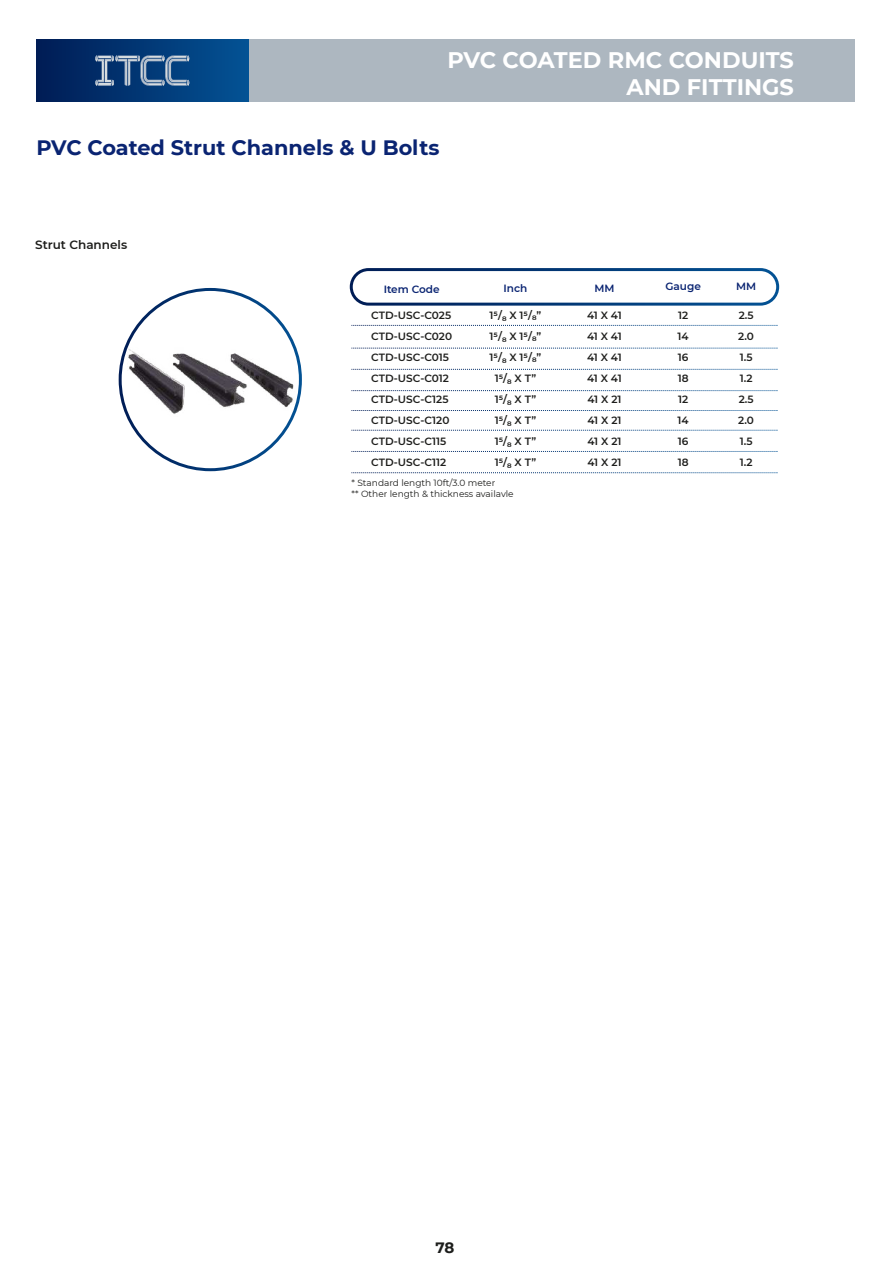
<style>
.page{position:relative;width:893px;height:1263px;background:#fff}
.page>*{position:absolute;margin:0;border:0;box-sizing:border-box;transform-origin:0 0}
.t1{font:700 22.5px/27px "Montserrat";color:#fff;text-align:right}
.t2{font:700 20.85px "Montserrat";color:#0a2472}
.t3{font:700 15px "Montserrat";color:#1d1e1c}
.t4{font:600 12px "Montserrat";color:#1d1d1b}
.t5{font:600 10.5px/21px "Montserrat";color:#1e1e1c}
.t6{font:600 10.5px "Montserrat";color:#0a2472}
.t7{font:9px/10.8px "Montserrat";color:#1d1d1b}
</style>
<div class="page">
<div style="left:248px;top:39px;width:607px;height:63px;background:#adb7c0"></div>
<div style="left:36px;top:39px;width:213px;height:63px;background:linear-gradient(to right,#001c55,#035295)"></div>
<svg style="left:95px;top:55px;width:94px;height:31px;background:#4a6e98"></svg>
<img style="left:127px;top:341px;width:171px;height:82px">
<div style="left:350px;top:268px;width:429px;height:38px;border:3px solid #fff;border-radius:17px"></div>
<svg style="left:351px;top:325px;width:427px;height:1px"></svg>
<svg style="left:351px;top:348px;width:427px;height:1px"></svg>
<svg style="left:351px;top:369px;width:427px;height:1px"></svg>
<svg style="left:351px;top:390px;width:427px;height:1px"></svg>
<svg style="left:351px;top:410px;width:427px;height:1px"></svg>
<svg style="left:351px;top:430px;width:427px;height:1px"></svg>
<svg style="left:351px;top:451px;width:427px;height:1px"></svg>
<svg style="left:351px;top:472px;width:427px;height:1px"></svg>
<h1 class="t1" style="left:447px;top:46px;width:348px">PVC COATED RMC CONDUITS<br>AND FITTINGS</h1>
<h2 class="t2" style="left:36px;top:132px;width:405px">PVC Coated Strut Channels &amp; U Bolts</h2>
<p class="t4" style="left:35px;top:236px;width:94px">Strut Channels</p>
<p class="t6" style="left:384px;top:282px;width:58px">Item Code</p>
<p class="t6" style="left:503px;top:281px;width:25px">Inch</p>
<p class="t5" style="left:371px;top:304px;width:82px">CTD-USC-C025<br>CTD-USC-C020<br>CTD-USC-C015<br>CTD-USC-C012<br>CTD-USC-C125<br>CTD-USC-C120<br>CTD-USC-C115<br>CTD-USC-C112</p>
<p class="t5" style="left:490px;top:304px;width:53px;text-align:center">15/8 X 15/₈”<br>15/8 X 15/₈”<br>15/8 X 15/₈”<br>15/8 X T”<br>15/8 X T”<br>15/8 X T”<br>15/8 X T”<br>15/8 X T”</p>
<p class="t7" style="left:352px;top:477px;width:164px">* Standard length 10ft/3.0 meter<br>** Other length &amp; thickness availavle</p>
<p class="t6" style="left:594px;top:281px;width:22px">MM</p>
<p class="t6" style="left:665px;top:279px;width:37px">Gauge</p>
<p class="t6" style="left:736px;top:279px;width:22px">MM</p>
<p class="t5" style="left:587px;top:304px;width:36px;text-align:justify">41 X 41<br>41 X 41<br>41 X 41<br>41 X 41<br>41 X 21<br>41 X 21<br>41 X 21<br>41 X 21</p>
<p class="t5" style="left:678px;top:304px;width:13px;text-align:justify">12<br>14<br>16<br>18<br>12<br>14<br>16<br>18</p>
<p class="t5" style="left:738px;top:304px;width:17px">2.5<br>2.0<br>1.5<br>1.2<br>2.5<br>2.0<br>1.5<br>1.2</p>
<h3 class="t3" style="left:436px;top:1237px;width:20px">78</h3>
</div>
